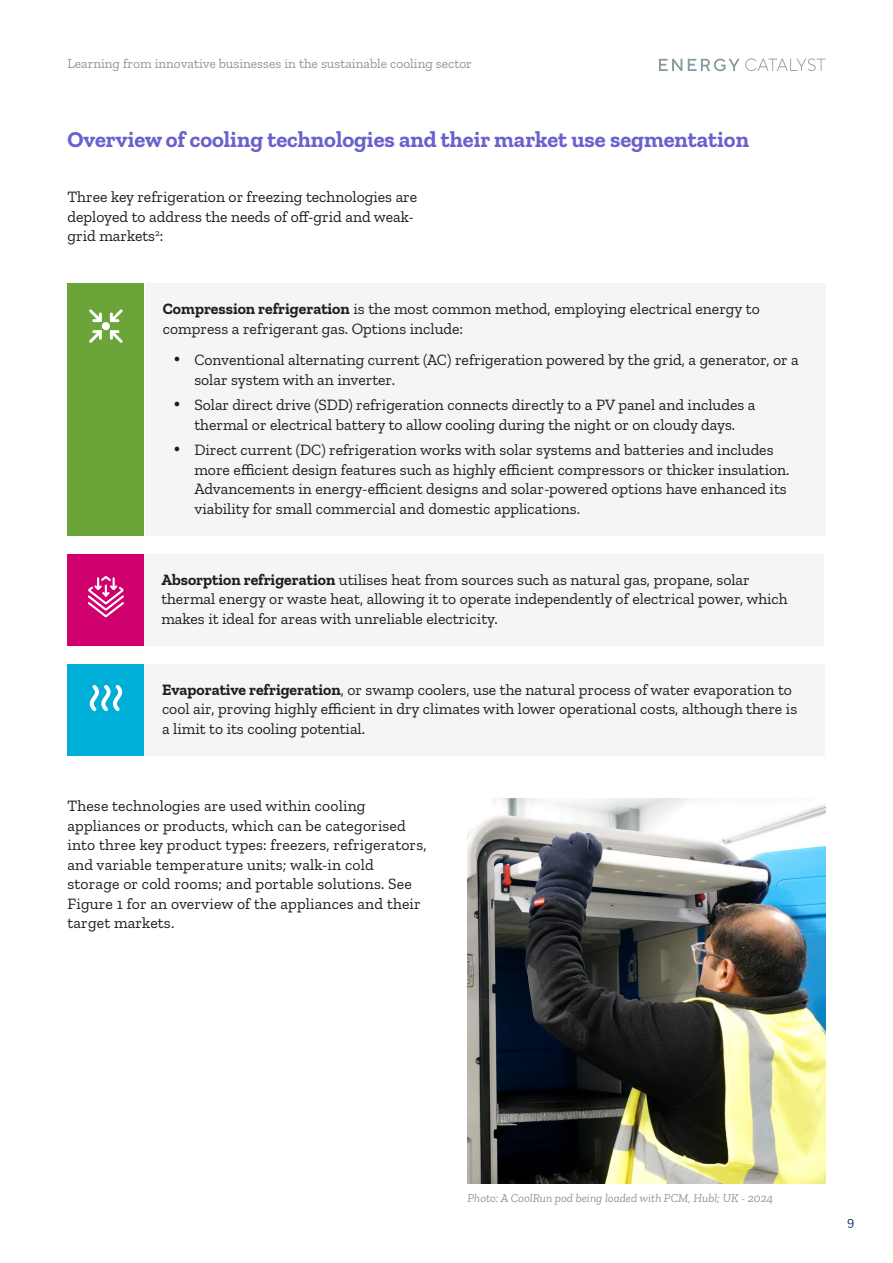
<style>
.page{position:relative;width:893px;height:1263px;background:#fff}
.page>*{position:absolute;margin:0;border:0;box-sizing:border-box;transform-origin:0 0}
.Subheading_1_1{font:700 22.5px "Zilla Slab";color:#6961ce}
.Main_body{font:15.75px/19.5px "Zilla Slab";color:#1e1e1e}
.t1{font:13.5px "Zilla Slab";color:#8999a1}
.t2{font:13.5px "Zilla Slab";color:#002e6d}
.Photo_caption{font:italic 12px "Zilla Slab";color:#8999a1}
.s1{font-weight:700}
</style>
<div class="page">
<div style="left:145px;top:284px;width:680px;height:252px;background:#f5f5f5"></div>
<div style="left:143px;top:554px;width:681px;height:92px;background:#f5f5f5"></div>
<div style="left:144px;top:664px;width:681px;height:92px;background:#f5f5f5"></div>
<div style="left:68px;top:284px;width:76px;height:252px;background:#6ba539"></div>
<div style="left:68px;top:554px;width:76px;height:92px;background:#d0006f"></div>
<div style="left:68px;top:664px;width:76px;height:92px;background:#00afd7"></div>
<svg style="left:89px;top:685px;width:34px;height:27px"></svg>
<svg style="left:87px;top:575px;width:37px;height:43px"></svg>
<svg style="left:89px;top:309px;width:34px;height:34px"></svg>
<img style="left:468px;top:799px;width:357px;height:384px">
<svg style="left:659px;top:58px;width:166px;height:13px"></svg>
<p class="t1" style="left:68px;top:56px;width:406px">Learning from innovative businesses in the sustainable cooling sector</p>
<p class="Subheading_1_1" style="left:68px;top:126px;width:683px">Overview of cooling technologies and their market use segmentation</p>
<p class="Main_body" style="left:68px;top:187px;width:351px">Three key refrigeration or freezing technologies are deployed to address the needs of off-grid and weak&shy;grid markets<sup>2</sup>:</p>
<p class="Main_body" style="left:163px;top:299px;width:598px"><span class="s1">Compression refrigeration</span> is the most common method, employing electrical energy to compress a refrigerant gas. Options include:</p>
<p class="Main_body" style="left:194px;top:350px;width:606px;text-indent:-21px">• Conventional alternating current (AC) refrigeration powered by the grid, a generator, or a solar system with an inverter.</p>
<p class="Main_body" style="left:173px;top:395px;width:584px;text-align:center">• Solar direct drive (SDD) refrigeration connects directly to a PV panel and includes a thermal or electrical battery to allow cooling during the night or on cloudy days.</p>
<p class="Main_body" style="left:194px;top:440px;width:597px;text-indent:-21px">• Direct current (DC) refrigeration works with solar systems and batteries and includes more efficient design features such as highly efficient compressors or thicker insulation.<br>Advancements in energy-efficient designs and solar-powered options have enhanced its viability for small commercial and domestic applications.</p>
<p class="Main_body" style="left:161px;top:570px;width:628px"><span class="s1">Absorption refrigeration</span> utilises heat from sources such as natural gas, propane, solar thermal energy or waste heat, allowing it to operate independently of electrical power, which makes it ideal for areas with unreliable electricity.</p>
<p class="Main_body" style="left:162px;top:680px;width:637px"><span class="s1">Evaporative refrigeration</span>, or swamp coolers, use the natural process of water evaporation to cool air, proving highly efficient in dry climates with lower operational costs, although there is a limit to its cooling potential.</p>
<p class="Main_body" style="left:68px;top:796px;width:361px">These technologies are used within cooling appliances or products, which can be categorised into three key product types: freezers, refrigerators, and variable temperature units; walk-in cold storage or cold rooms; and portable solutions. See Figure 1 for an overview of the appliances and their target markets.</p>
<p class="Photo_caption" style="left:468px;top:1192px;width:307px">Photo: A CoolRun pod being loaded with PCM, Hubl; UK - 2024</p>
<p class="t2" style="left:847px;top:1214px;width:9px">9</p>
</div>
